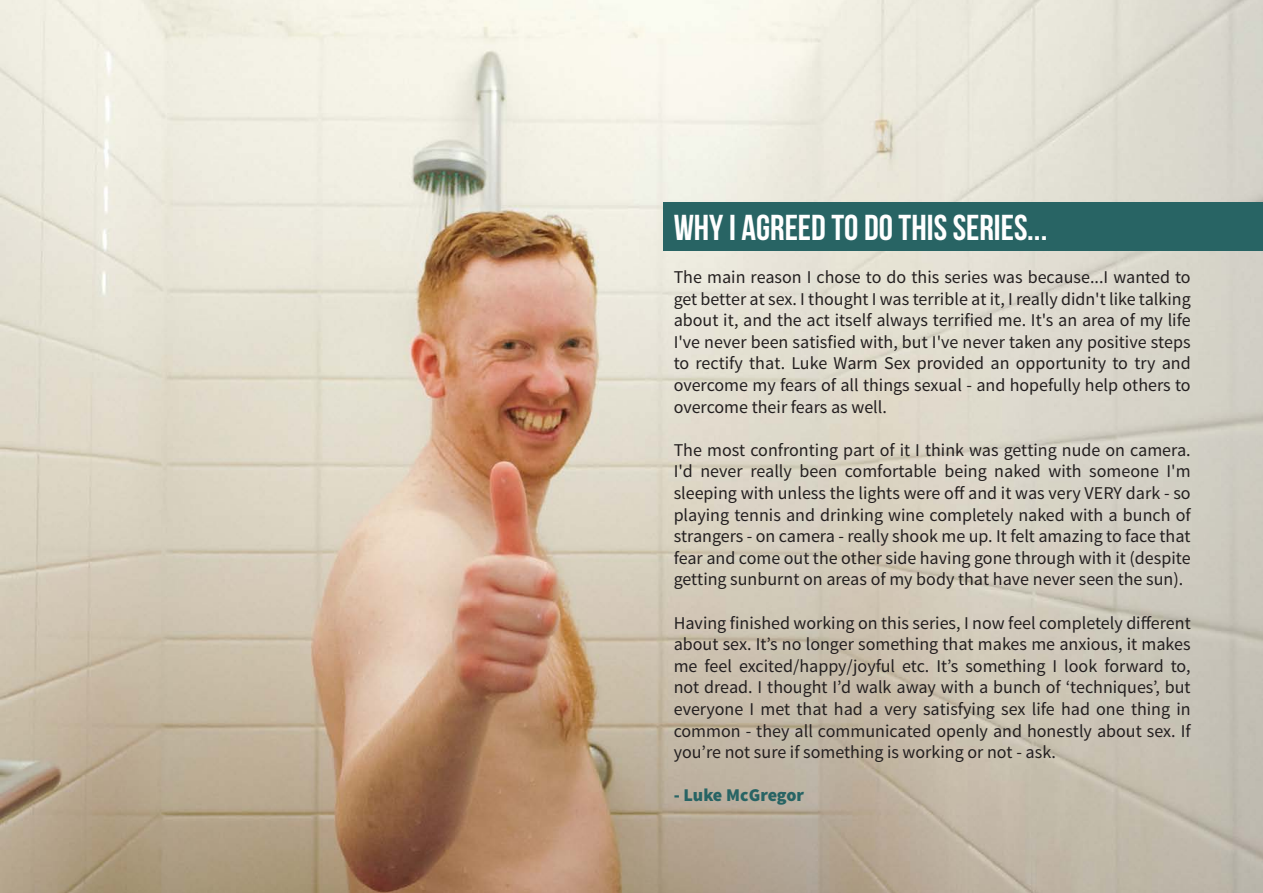
<style>
.page{position:relative;width:1263px;height:893px;background:#fff}
.page>*{position:absolute;margin:0;border:0;box-sizing:border-box;transform-origin:0 0}
.Headings{font:36px "Bebas Neue";color:#fff}
.t1{font:18px/21.6px "Source Sans Pro";color:#231f20;text-align:justify}
.t2{font:900 18px "Source Sans Pro";letter-spacing:-.005em;color:#286464}
</style>
<div class="page">
<img style="left:0;top:0;width:1263px;height:893px">
<div style="left:664px;top:202px;width:599px;height:49px;background:#286464"></div>
<p class="Headings" style="left:674px;top:208px;width:375px">WHY I AGREED TO DO THIS SERIES...</p>
<p class="t1" style="left:674px;top:266px;width:519px">The main reason I chose to do this series was because...I wanted to get better at sex. I thought I was terrible at it, I really didn't like talking about it, and the act itself always terrified me. It's an area of my life I've never been satisfied with, but I've never taken any positive steps to rectify that. Luke Warm Sex provided an opportunity to try and overcome my fears of all things sexual - and hopefully help others to overcome their fears as well.</p>
<p class="t1" style="left:674px;top:439px;width:519px">The most confronting part of it I think was getting nude on camera.<br>I'd never really been comfortable being naked with someone I'm sleeping with unless the lights were off and it was very VERY dark - so playing tennis and drinking wine completely naked with a bunch of strangers - on camera - really shook me up. It felt amazing to face that fear and come out the other side having gone through with it (despite getting sunburnt on areas of my body that have never seen the sun).</p>
<p class="t1" style="left:674px;top:612px;width:519px">Having finished working on this series, I now feel completely different about sex. It’s no longer something that makes me anxious, it makes me feel excited/happy/joyful etc. It’s something I look forward to, not dread. I thought I’d walk away with a bunch of ‘techniques’, but everyone I met that had a very satisfying sex life had one thing in common - they all communicated openly and honestly about sex. If you’re not sure if something is working or not - ask.</p>
<p class="t2" style="left:674px;top:784px;width:132px">- Luke McGregor</p>
</div>
